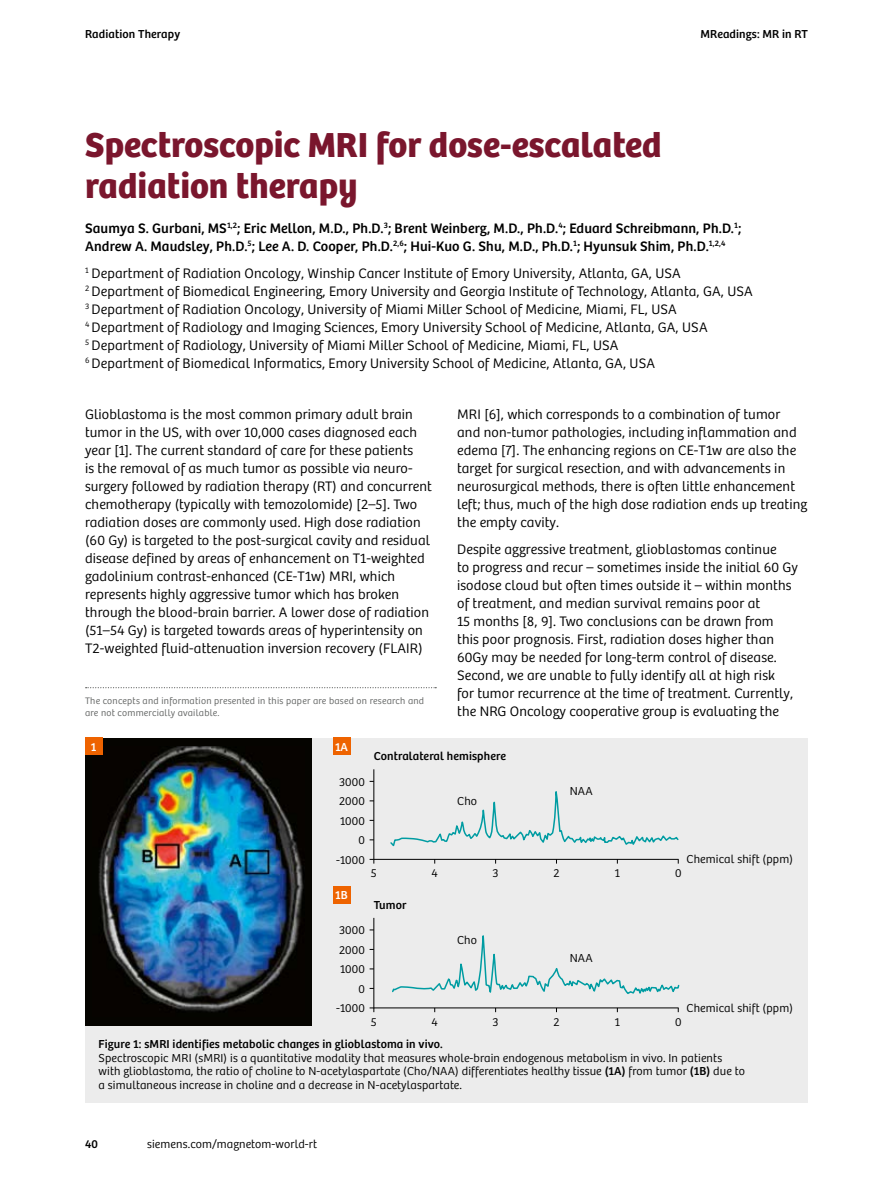
<style>
.page{position:relative;width:893px;height:1191px;background:#fff}
.page>*{position:absolute;margin:0;border:0;box-sizing:border-box;transform-origin:0 0}
.t1{font:36px/40.5px "Bree SH Headline Regular";letter-spacing:.005em;color:#7a162d}
.t2{font:14.25px/18px "Bree SH Text Light";letter-spacing:.01em;color:#000}
.t3{font:14.25px/18px "Bree SH Text Regular";letter-spacing:.01em;color:#000}
.t4{font:12px/19.5px "Bree SH Text Light";letter-spacing:.01em;color:#000;text-align:right}
.t5{font:12px "Bree SH Text Regular";letter-spacing:.01em;color:#000}
.t6{font:12px "Bree SH Text Regular";color:#fff}
.t7{font:9.75px/12.8px "Bree SH Text Light";letter-spacing:.025em;color:#626463}
.s1{font-family:"Bree SH Text Regular"}
</style>
<div class="page">
<div style="left:85px;top:738px;width:723px;height:364px;background:#ececec"></div>
<div style="left:85px;top:738px;width:227px;height:287px;background:#050400"></div>
<img style="left:99px;top:746px;width:205px;height:266px">
<div style="left:85px;top:738px;width:17px;height:17px;background:#ee6300"></div>
<div style="left:333px;top:738px;width:17px;height:17px;background:#ee6300"></div>
<hr style="left:374px;top:859px;width:305px;height:1px;background:#000">
<hr style="left:373px;top:769px;width:1px;height:90px;background:#000">
<svg style="left:389px;top:791px;width:290px;height:72px"></svg>
<div style="left:333px;top:886px;width:17px;height:17px;background:#ee6300"></div>
<hr style="left:374px;top:1007px;width:305px;height:1px;background:#000">
<hr style="left:373px;top:918px;width:1px;height:90px;background:#000">
<svg style="left:392px;top:935px;width:288px;height:59px"></svg>
<svg style="left:86px;top:687px;width:350px;height:1px"></svg>
<p class="t5" style="left:85px;top:27px;width:97px">Radiation Therapy</p>
<p class="t5" style="left:700px;top:27px;width:109px">MReadings: MR in RT</p>
<h1 class="t1" style="left:85px;top:125px;width:578px">Spectroscopic MRI for dose-escalated radiation therapy</h1>
<p class="t3" style="left:85px;top:219px;width:658px">Saumya S. Gurbani, MS<sup>1,2</sup>; Eric Mellon, M.D., Ph.D.<sup>3</sup>; Brent Weinberg, M.D., Ph.D.<sup>4</sup>; Eduard Schreibmann, Ph.D.<sup>1</sup>;<br>Andrew A. Maudsley, Ph.D.<sup>5</sup>; Lee A. D. Cooper, Ph.D.<sup>2,6</sup>; Hui-Kuo G. Shu, M.D., Ph.D.<sup>1</sup>; Hyunsuk Shim, Ph.D.<sup>1,2,4</sup></p>
<p class="t2" style="left:85px;top:264px;width:669px"><sup>1</sup> Department of Radiation Oncology, Winship Cancer Institute of Emory University, Atlanta, GA, USA<br><sup>2</sup> Department of Biomedical Engineering, Emory University and Georgia Institute of Technology, Atlanta, GA, USA <sup>3</sup> Department of Radiation Oncology, University of Miami Miller School of Medicine, Miami, FL, USA<br><sup>4</sup> Department of Radiology and Imaging Sciences, Emory University School of Medicine, Atlanta, GA, USA<br><sup>5</sup> Department of Radiology, University of Miami Miller School of Medicine, Miami, FL, USA<br><sup>6</sup> Department of Biomedical Informatics, Emory University School of Medicine, Atlanta, GA, USA</p>
<p class="t2" style="left:85px;top:406px;width:348px">Glioblastoma is the most common primary adult brain tumor in the US, with over 10,000 cases diagnosed each year [1]. The current standard of care for these patients<br>is the removal of as much tumor as possible via neuro&shy;surgery followed by radiation therapy (RT) and concurrent chemotherapy (typically with temozolomide) [2–5]. Two radiation doses are commonly used. High dose radiation (60 Gy) is targeted to the post-surgical cavity and residual disease defined by areas of enhancement on T1-weighted gadolinium contrast-enhanced (CE-T1w) MRI, which represents highly aggressive tumor which has broken through the blood-brain barrier. A lower dose of radiation (51–54 Gy) is targeted towards areas of hyperintensity on T2-weighted fluid-attenuation inversion recovery (FLAIR)</p>
<p class="t2" style="left:457px;top:406px;width:352px">MRI [6], which corresponds to a combination of tumor<br>and non-tumor pathologies, including inflammation and edema [7]. The enhancing regions on CE-T1w are also the target for surgical resection, and with advancements in neurosurgical methods, there is often little enhancement left; thus, much of the high dose radiation ends up treating the empty cavity.</p>
<p class="t2" style="left:457px;top:541px;width:342px">Despite aggressive treatment, glioblastomas continue<br>to progress and recur – sometimes inside the initial 60 Gy isodose cloud but often times outside it – within months of treatment, and median survival remains poor at<br>15 months [8, 9]. Two conclusions can be drawn from this poor prognosis. First, radiation doses higher than 60Gy may be needed for long-term control of disease.<br>Second, we are unable to fully identify all at high risk<br>for tumor recurrence at the time of treatment. Currently, the NRG Oncology cooperative group is evaluating the</p>
<p class="t7" style="left:85px;top:694px;width:341px">The concepts and information presented in this paper are based on research and are not commercially available.</p>
<p class="t6" style="left:91px;top:739px;width:7px">1</p>
<p class="t6" style="left:335px;top:739px;width:15px">1A</p>
<p class="t4" style="left:339px;top:772px;width:27px">3000<br>2000<br>1000<br>0</p>
<p class="t4" style="left:336px;top:850px;width:30px">-1000</p>
<p class="t5" style="left:374px;top:749px;width:134px">Contralateral hemisphere</p>
<p class="t4" style="left:457px;top:791px;width:21px">Cho</p>
<p class="t4" style="left:570px;top:781px;width:24px">NAA</p>
<p class="t4" style="left:686px;top:849px;width:108px">Chemical shift (ppm)</p>
<p class="t6" style="left:335px;top:888px;width:14px">1B</p>
<p class="t4" style="left:371px;top:863px;width:7px">5</p>
<p class="t4" style="left:432px;top:863px;width:8px">4</p>
<p class="t4" style="left:492px;top:863px;width:8px">3</p>
<p class="t4" style="left:553px;top:863px;width:8px">2</p>
<p class="t4" style="left:615px;top:863px;width:7px">1</p>
<p class="t4" style="left:675px;top:863px;width:8px">0</p>
<p class="t5" style="left:374px;top:897px;width:34px">Tumor</p>
<p class="t4" style="left:339px;top:920px;width:27px">3000<br>2000<br>1000<br>0</p>
<p class="t4" style="left:336px;top:998px;width:30px">-1000</p>
<p class="t4" style="left:457px;top:930px;width:21px">Cho</p>
<p class="t4" style="left:570px;top:948px;width:24px">NAA</p>
<p class="t4" style="left:686px;top:998px;width:108px">Chemical shift (ppm)</p>
<p class="t4" style="left:371px;top:1012px;width:7px">5</p>
<p class="t4" style="left:432px;top:1012px;width:8px">4</p>
<p class="t4" style="left:492px;top:1012px;width:8px">3</p>
<p class="t4" style="left:553px;top:1012px;width:8px">2</p>
<p class="t4" style="left:615px;top:1012px;width:7px">1</p>
<p class="t4" style="left:675px;top:1012px;width:8px">0</p>
<p class="t5" style="left:99px;top:1037px;width:346px">Figure 1: sMRI identifies metabolic changes in glioblastoma in vivo.</p>
<p class="t4" style="left:99px;top:1051px;width:648px;line-height:13.5px;text-align:left">Spectroscopic MRI (sMRI) is a quantitative modality that measures whole-brain endogenous metabolism in vivo. In patients with glioblastoma, the ratio of choline to N-acetylaspartate (Cho/NAA) differentiates healthy tissue <span class="s1">(1A)</span> from tumor <span class="s1">(1B)</span> due to a simultaneous increase in choline and a decrease in N-acetylaspartate.</p>
<p class="t5" style="left:85px;top:1137px;width:14px">40</p>
<p class="t4" style="left:147px;top:1134px;width:172px">siemens.com/magnetom-world-rt</p>
</div>
